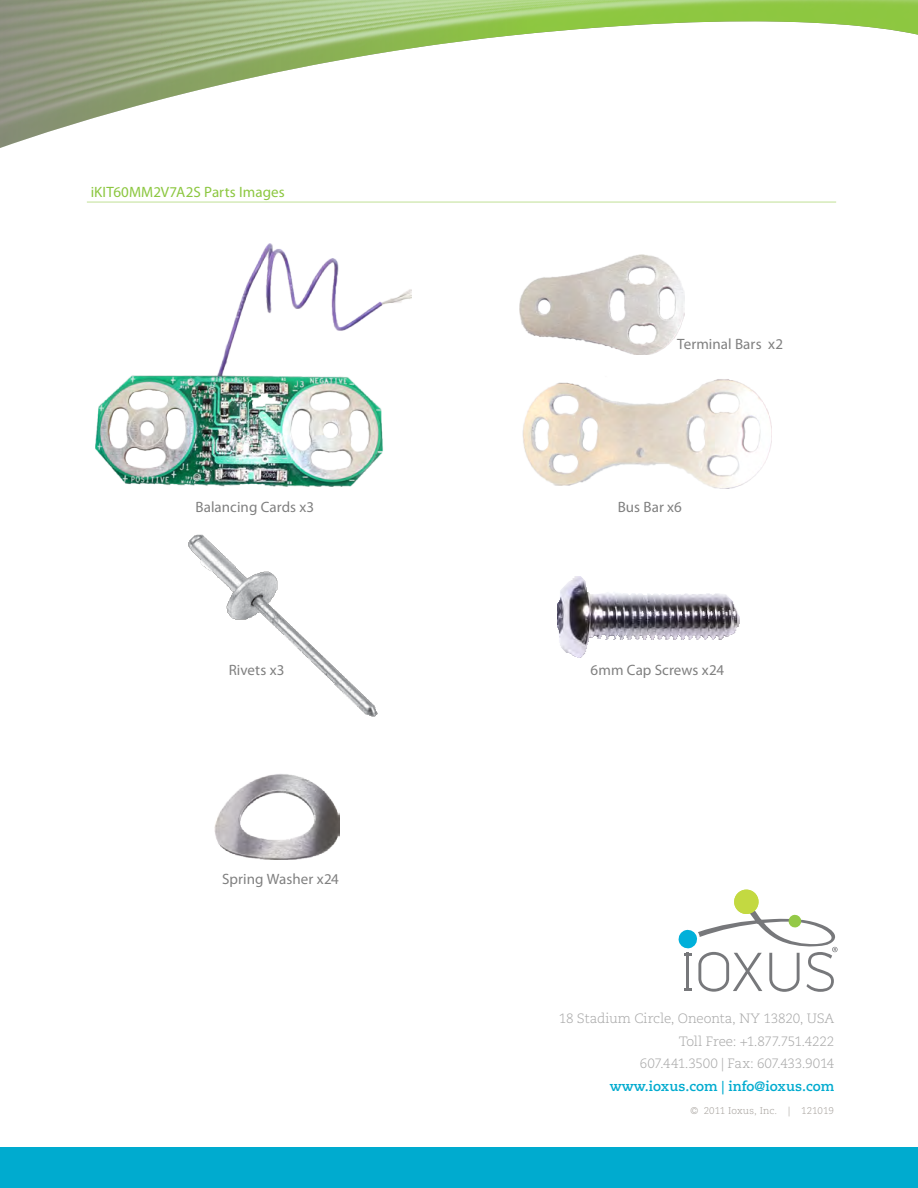
<style>
.page{position:relative;width:918px;height:1188px;background:#fff}
.page>*{position:absolute;margin:0;border:0;box-sizing:border-box;transform-origin:0 0}
.t1{font:15px "Myriad Pro";letter-spacing:.005em;color:#808080}
.t2{font:15px "Myriad Pro";letter-spacing:.005em;color:#8cc740}
.t3{font:300 13.5px/22.5px "Caecilia LT Std";letter-spacing:-.015em;color:#a6a6a6;text-align:right}
.t4{font:700 13.5px "Caecilia LT Std";color:#00abcf}
.t5{font:300 9.75px "Caecilia LT Std";letter-spacing:.01em;color:#a29d98}
</style>
<div class="page">
<div style="left:0;top:1148px;width:918px;height:40px;background:#00abcf"></div>
<img style="left:0;top:0;width:918px;height:148px">
<svg style="left:679px;top:890px;width:159px;height:102px"></svg>
<hr style="left:87px;top:202px;width:749px;height:1px;background:#c0e096">
<img style="left:95px;top:243px;width:316px;height:243px">
<img style="left:523px;top:379px;width:248px;height:109px">
<img style="left:519px;top:255px;width:165px;height:99px">
<img style="left:188px;top:534px;width:190px;height:183px">
<img style="left:557px;top:577px;width:182px;height:81px">
<img style="left:214px;top:774px;width:126px;height:86px">
<p class="t2" style="left:91px;top:183px;width:195px">iKIT60MM2V7A2S Parts Images</p>
<p class="t1" style="left:677px;top:335px;width:107px">Terminal Bars x2</p>
<p class="t1" style="left:195px;top:498px;width:120px">Balancing Cards x3</p>
<p class="t1" style="left:618px;top:498px;width:66px">Bus Bar x6</p>
<p class="t1" style="left:229px;top:661px;width:57px">Rivets x3</p>
<p class="t1" style="left:591px;top:661px;width:135px">6mm Cap Screws x24</p>
<p class="t1" style="left:222px;top:870px;width:118px">Spring Washer x24</p>
<p class="t3" style="left:559px;top:1007px;width:277px">18 Stadium Circle, Oneonta, NY 13820, USA<br>Toll Free: +1.877.751.4222<br>607.441.3500 | Fax: 607.433.9014</p>
<p class="t4" style="left:610px;top:1078px;width:226px">www.ioxus.com | info@ioxus.com</p>
<p class="t5" style="left:690px;top:1105px;width:145px">© 2011 Ioxus, Inc. | 121019</p>
</div>
